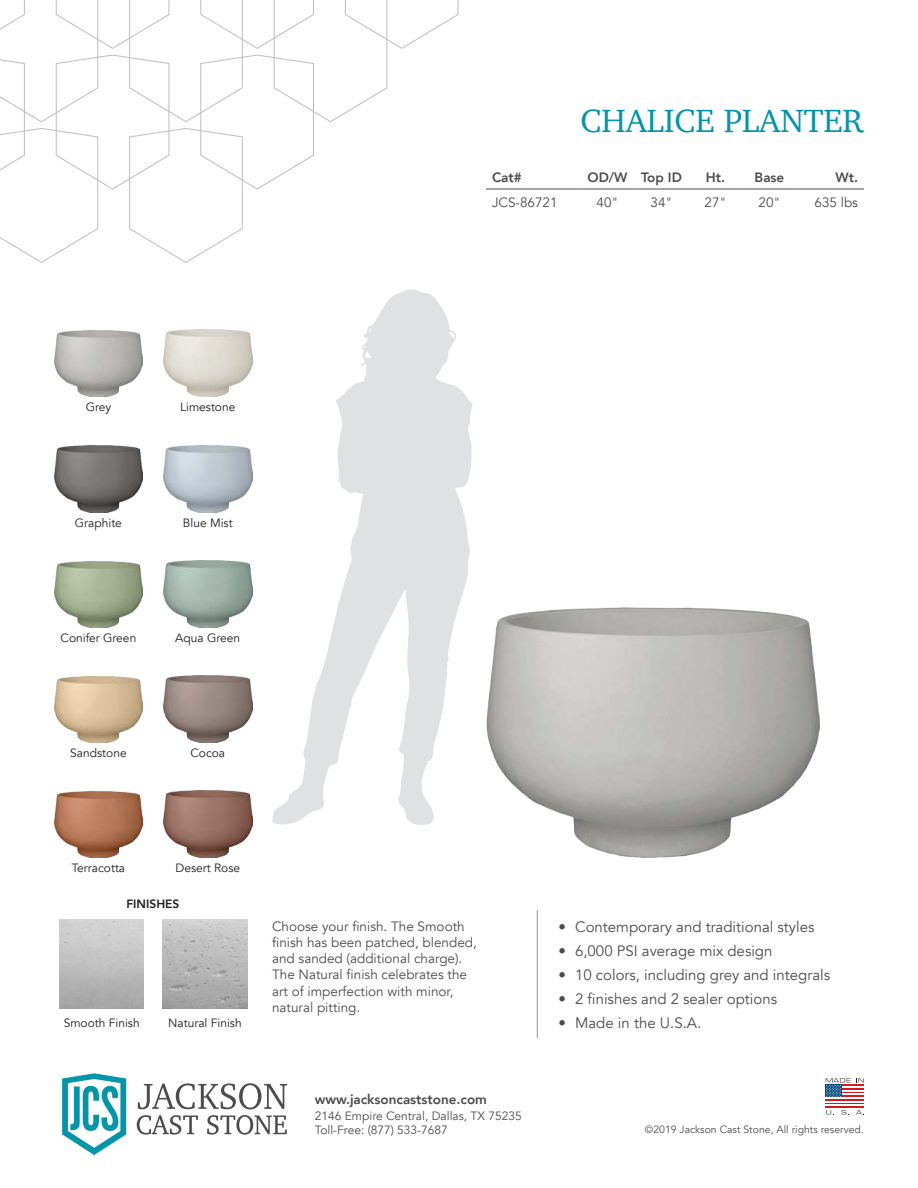
<style>
.page{position:relative;width:918px;height:1188px;background:#fff}
.page>*{position:absolute;margin:0;border:0;box-sizing:border-box;transform-origin:0 0}
.t1{font:33px "Charter";color:#0095a9}
.t2{font:15px "Avenir";color:#4c4c4e}
.t3{font:13.5px/16.2px "Avenir";color:#4c4c4e}
.t4{font:800 13.5px "Avenir";color:#4c4c4e}
.t5{font:12px "Avenir";color:#221f1f}
.t6{font:12px/14.4px "Avenir";color:#4c4c4e}
.t7{font:800 12px "Avenir";color:#221f1f}
.t8{font:10.5px "Avenir";color:#4c4c4e}
</style>
<div class="page">
<div style="left:826px;top:1085px;width:38px;height:23px;background:#d71820"></div>
<hr style="left:826px;top:1097px;width:38px;height:2px;background:#fff">
<hr style="left:826px;top:1101px;width:38px;height:2px;background:#fff">
<hr style="left:826px;top:1104px;width:38px;height:2px;background:#fff">
<svg style="left:826px;top:1078px;width:38px;height:19px"></svg>
<svg style="left:826px;top:1110px;width:8px;height:5px"></svg>
<svg style="left:842px;top:1110px;width:7px;height:5px"></svg>
<svg style="left:856px;top:1110px;width:8px;height:5px"></svg>
<svg style="left:0;top:0;width:459px;height:263px"></svg>
<img style="left:163px;top:919px;width:84px;height:90px">
<svg style="left:62px;top:1073px;width:64px;height:82px"></svg>
<svg style="left:137px;top:1115px;width:61px;height:20px"></svg>
<svg style="left:207px;top:1115px;width:80px;height:20px"></svg>
<svg style="left:138px;top:1083px;width:149px;height:26px"></svg>
<hr style="left:537px;top:910px;width:1px;height:128px;background:#939597">
<svg style="left:272px;top:289px;width:201px;height:536px"></svg>
<img style="left:163px;top:791px;width:89px;height:67px">
<img style="left:54px;top:791px;width:89px;height:67px">
<img style="left:163px;top:676px;width:89px;height:67px">
<img style="left:54px;top:676px;width:89px;height:67px">
<img style="left:163px;top:560px;width:89px;height:67px">
<img style="left:54px;top:561px;width:89px;height:66px">
<img style="left:163px;top:445px;width:89px;height:67px">
<img style="left:54px;top:446px;width:89px;height:66px">
<img style="left:54px;top:330px;width:89px;height:67px">
<img style="left:163px;top:330px;width:89px;height:67px">
<img style="left:486px;top:607px;width:334px;height:251px">
<hr style="left:486px;top:189px;width:95px;height:1px;background:#4c4c4e">
<hr style="left:581px;top:189px;width:54px;height:1px;background:#4c4c4e">
<hr style="left:635px;top:189px;width:54px;height:1px;background:#4c4c4e">
<hr style="left:689px;top:189px;width:54px;height:1px;background:#4c4c4e">
<hr style="left:743px;top:189px;width:54px;height:1px;background:#4c4c4e">
<hr style="left:797px;top:189px;width:67px;height:1px;background:#4c4c4e">
<h1 class="t1" style="left:580px;top:109px;width:285px">CHALICE PLANTER</h1>
<p class="t4" style="left:492px;top:172px;width:31px">Cat#</p>
<p class="t4" style="left:588px;top:172px;width:96px">OD/W Top ID</p>
<p class="t4" style="left:706px;top:172px;width:80px">Ht. Base</p>
<p class="t4" style="left:836px;top:172px;width:24px">Wt.</p>
<p class="t3" style="left:492px;top:196px;width:67px">JCS-86721</p>
<p class="t3" style="left:597px;top:196px;width:24px">40"</p>
<p class="t3" style="left:651px;top:196px;width:24px">34"</p>
<p class="t3" style="left:705px;top:196px;width:24px">27"</p>
<p class="t3" style="left:759px;top:196px;width:24px">20"</p>
<p class="t3" style="left:815px;top:196px;width:45px">635 lbs</p>
<p class="t5" style="left:86px;top:402px;width:27px">Grey</p>
<p class="t5" style="left:75px;top:517px;width:49px">Graphite</p>
<p class="t5" style="left:180px;top:402px;width:57px">Limestone</p>
<p class="t5" style="left:183px;top:517px;width:51px">Blue Mist</p>
<p class="t5" style="left:61px;top:633px;width:77px">Conifer Green</p>
<p class="t5" style="left:175px;top:633px;width:66px">Aqua Green</p>
<p class="t5" style="left:70px;top:748px;width:58px">Sandstone</p>
<p class="t5" style="left:190px;top:748px;width:36px">Cocoa</p>
<p class="t5" style="left:72px;top:863px;width:55px">Terracotta</p>
<p class="t5" style="left:175px;top:863px;width:66px">Desert Rose</p>
<p class="t7" style="left:126px;top:899px;width:55px">FINISHES</p>
<p class="t5" style="left:64px;top:1017px;width:78px">Smooth Finish</p>
<p class="t5" style="left:168px;top:1017px;width:75px">Natural Finish</p>
<p class="t3" style="left:272px;top:918px;width:206px">Choose your finish. The Smooth finish has been patched, blended, and sanded (additional charge).<br>The Natural finish celebrates the art of imperfection with minor, natural pitting.</p>
<p class="t4" style="left:315px;top:1093px;width:174px">www.jacksoncaststone.com</p>
<p class="t6" style="left:315px;top:1110px;width:208px">2146 Empire Central, Dallas, TX 75235<br>Toll-Free: (877) 533-7687</p>
<p class="t2" style="left:559px;top:921px;width:257px">• Contemporary and traditional styles</p>
<p class="t2" style="left:559px;top:945px;width:215px">• 6,000 PSI average mix design</p>
<p class="t2" style="left:559px;top:969px;width:273px">• 10 colors, including grey and integrals</p>
<p class="t2" style="left:559px;top:990px;width:220px">• 2 finishes and 2 sealer options</p>
<p class="t2" style="left:559px;top:1017px;width:144px">• Made in the U.S.A.</p>
<p class="t8" style="left:645px;top:1125px;width:221px">©2019 Jackson Cast Stone, All rights reserved.</p>
</div>
